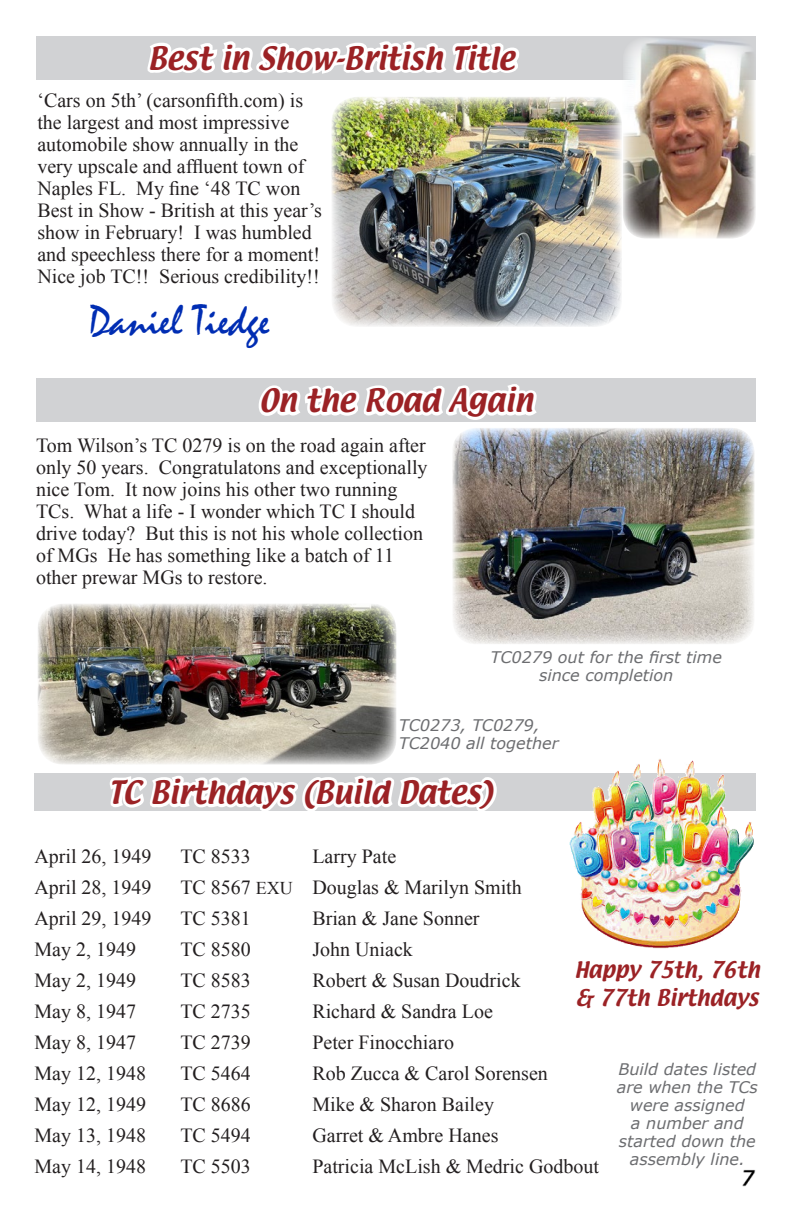
<style>
.page{position:relative;width:792px;height:1224px;background:#fff}
.page>*{position:absolute;margin:0;border:0;box-sizing:border-box;transform-origin:0 0}
.t1{font:44px "Mistral";color:#002db3}
.t2{font:28px "Textile";color:#9b2225}
.t3{font:20px/22px "Times New Roman";color:#231f20}
.t4{font:20px/28px "Textile";color:#9b2225}
.t5{font:italic 16px/18px "Verdana";color:#6c6d70;text-align:center}
.s1{font-size:18px}
</style>
<div class="page">
<div style="left:36px;top:36px;width:720px;height:43px;background:#d1d2d4"></div>
<svg style="left:143px;top:41px;width:379px;height:39px"></svg>
<img style="left:742px;top:1169px;width:14px;height:18px">
<div style="left:739px;top:1161px;width:26px;height:32px;border:1px solid #fff;border-radius:10px"></div>
<div style="left:34px;top:773px;width:722px;height:38px;background:#d1d2d4"></div>
<svg style="left:110px;top:775px;width:387px;height:36px"></svg>
<img style="left:569px;top:759px;width:185px;height:190px">
<img style="left:623px;top:38px;width:133px;height:201px">
<img style="left:331px;top:97px;width:291px;height:230px">
<img style="left:452px;top:428px;width:303px;height:216px">
<img style="left:38px;top:604px;width:359px;height:161px">
<div style="left:36px;top:379px;width:720px;height:43px;background:#d1d2d4"></div>
<svg style="left:255px;top:378px;width:286px;height:88px"></svg>
<h2 class="t2" style="left:148px;top:38px;width:368px">Best in Show-British Title</h2>
<p class="t3" style="left:37px;top:89px;width:286px">‘Cars on 5th’ (carsonfifth.com) is the largest and most impressive automobile show annually in the very upscale and affluent town of<br>Naples FL. My fine ‘48 TC won<br>Best in Show - British at this year’s show in February! I was humbled and speechless there for a moment!<br>Nice job TC!! Serious credibility!!</p>
<h1 class="t1" style="left:89px;top:296px;width:182px">Daniel Tiedge</h1>
<h2 class="t2" style="left:259px;top:381px;width:275px">On the Road Again</h2>
<p class="t3" style="left:36px;top:434px;width:393px">Tom Wilson’s TC 0279 is on the road again after only 50 years. Congratulatons and exceptionally nice Tom. It now joins his other two running TCs. What a life - I wonder which TC I should drive today? But this is not his whole collection of MGs He has something like a batch of 11 other prewar MGs to restore.</p>
<p class="t5" style="left:491px;top:649px;width:233px">TC0279 out for the first time since completion</p>
<p class="t5" style="left:399px;top:716px;width:161px;text-align:left">TC0273, TC0279,<br>TC2040 all together</p>
<h2 class="t2" style="left:109px;top:773px;width:385px">TC Birthdays (Build Dates)</h2>
<p class="t3" style="left:34px;top:845px;width:119px">April 26, 1949</p>
<p class="t3" style="left:180px;top:845px;width:72px">TC 8533</p>
<p class="t3" style="left:312px;top:845px;width:85px">Larry Pate</p>
<p class="t3" style="left:34px;top:876px;width:119px">April 28, 1949</p>
<p class="t3" style="left:180px;top:876px;width:343px">TC 8567 <span class="s1">EXU</span> Douglas &amp; Marilyn Smith</p>
<p class="t3" style="left:34px;top:907px;width:119px">April 29, 1949</p>
<p class="t3" style="left:180px;top:907px;width:72px">TC 5381</p>
<p class="t3" style="left:312px;top:907px;width:169px">Brian &amp; Jane Sonner</p>
<p class="t3" style="left:34px;top:938px;width:103px">May 2, 1949</p>
<p class="t3" style="left:180px;top:938px;width:72px">TC 8580</p>
<p class="t3" style="left:312px;top:938px;width:102px">John Uniack</p>
<p class="t3" style="left:34px;top:969px;width:103px">May 2, 1949</p>
<p class="t3" style="left:180px;top:969px;width:72px">TC 8583</p>
<p class="t3" style="left:312px;top:969px;width:210px">Robert &amp; Susan Doudrick</p>
<p class="t3" style="left:34px;top:1000px;width:103px">May 8, 1947</p>
<p class="t3" style="left:180px;top:1000px;width:72px">TC 2735</p>
<p class="t3" style="left:312px;top:1000px;width:182px">Richard &amp; Sandra Loe</p>
<p class="t3" style="left:34px;top:1031px;width:103px">May 8, 1947</p>
<p class="t3" style="left:180px;top:1031px;width:72px">TC 2739</p>
<p class="t3" style="left:312px;top:1031px;width:143px">Peter Finocchiaro</p>
<p class="t3" style="left:34px;top:1062px;width:113px">May 12, 1948</p>
<p class="t3" style="left:180px;top:1062px;width:72px">TC 5464</p>
<p class="t3" style="left:312px;top:1062px;width:237px">Rob Zucca &amp; Carol Sorensen</p>
<p class="t3" style="left:34px;top:1093px;width:113px">May 12, 1949</p>
<p class="t3" style="left:180px;top:1093px;width:72px">TC 8686</p>
<p class="t3" style="left:312px;top:1093px;width:183px">Mike &amp; Sharon Bailey</p>
<p class="t3" style="left:34px;top:1124px;width:113px">May 13, 1948</p>
<p class="t3" style="left:180px;top:1124px;width:72px">TC 5494</p>
<p class="t3" style="left:312px;top:1124px;width:188px">Garret &amp; Ambre Hanes</p>
<p class="t3" style="left:34px;top:1155px;width:113px">May 14, 1948</p>
<p class="t3" style="left:180px;top:1155px;width:72px">TC 5503</p>
<p class="t3" style="left:312px;top:1155px;width:288px">Patricia McLish &amp; Medric Godbout</p>
<p class="t4" style="left:575px;top:957px;width:187px">Happy 75th, 76th &amp; 77th Birthdays</p>
<p class="t5" style="left:617px;top:1060px;width:143px">Build dates listed are when the TCs were assigned<br>a number and started down the assembly line.</p>
</div>
